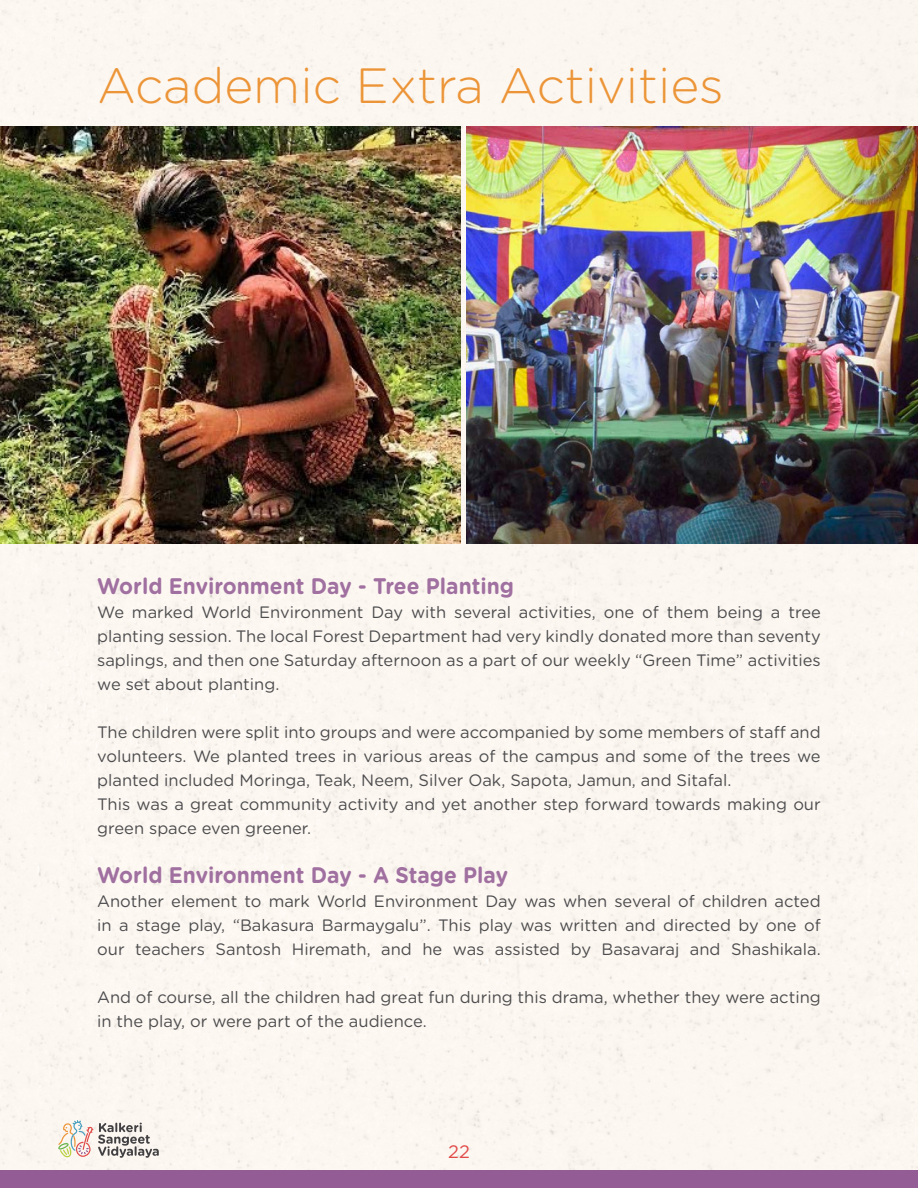
<style>
.page{position:relative;width:918px;height:1188px;background:#fff}
.page>*{position:absolute;margin:0;border:0;box-sizing:border-box;transform-origin:0 0}
.t1{font:300 49.5px "Gotham Rounded";color:#ec9538}
.t2{font:700 22.5px "Gotham Rounded";color:#a070a0;scale:.93 1}
.t3{font:18px "Gotham";color:#e14b49}
.t4{font:16.5px/24px "Gotham Rounded";color:#4d4d4f;text-align:justify}
</style>
<div class="page">
<div style="left:0;top:0;width:918px;height:1170px;background:#fdf7f1"></div>
<svg style="left:58px;top:1120px;width:101px;height:38px"></svg>
<div style="left:0;top:1170px;width:918px;height:18px;background:#945c94"></div>
<img style="left:0;top:126px;width:460px;height:417px">
<img style="left:467px;top:126px;width:451px;height:417px">
<h1 class="t1" style="left:97px;top:53px;width:628px">Academic Extra Activities</h1>
<h2 class="t2" style="left:97px;top:569px;width:450px">World Environment Day - Tree Planting</h2>
<p class="t4" style="left:97px;top:599px;width:725px">We marked World Environment Day with several activities, one of them being a tree planting session. The local Forest Department had very kindly donated more than seventy saplings, and then one Saturday afternoon as a part of our weekly “Green Time” activities we set about planting.</p>
<p class="t4" style="left:97px;top:719px;width:725px;text-align:left">The children were split into groups and were accompanied by some members of staff and volunteers. We planted trees in various areas of the campus and some of the trees we planted included Moringa, Teak, Neem, Silver Oak, Sapota, Jamun, and Sitafal.<br>This was a great community activity and yet another step forward towards making our green space even greener.</p>
<h2 class="t2" style="left:97px;top:859px;width:443px">World Environment Day - A Stage Play</h2>
<p class="t4" style="left:97px;top:889px;width:725px">Another element to mark World Environment Day was when several of children acted in a stage play, “Bakasura Barmaygalu”. This play was written and directed by one of our teachers Santosh Hiremath, and he was assisted by Basavaraj and Shashikala.</p>
<p class="t4" style="left:97px;top:985px;width:725px">And of course, all the children had great fun during this drama, whether they were acting in the play, or were part of the audience.</p>
<p class="t3" style="left:448px;top:1140px;width:23px">22</p>
</div>
